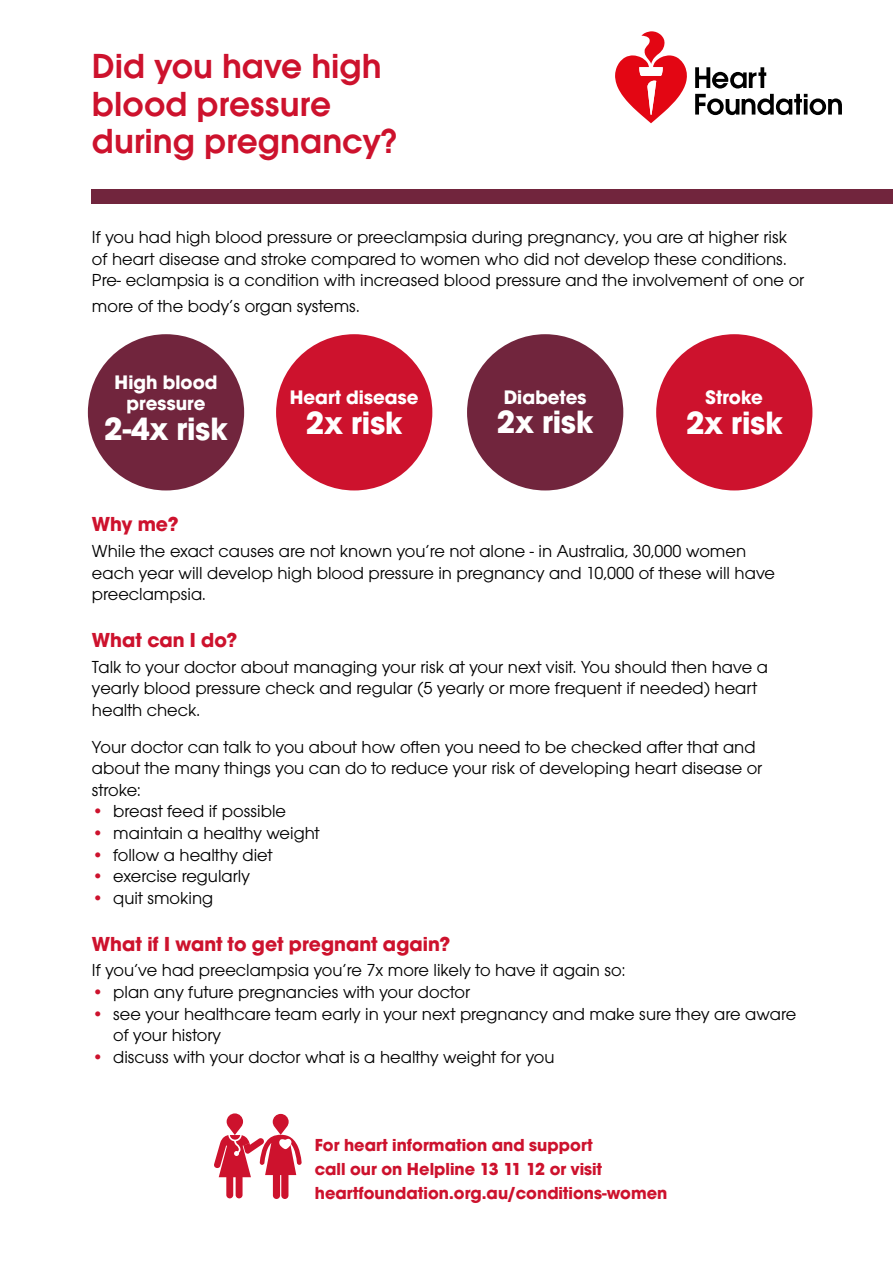
<style>
.page{position:relative;width:893px;height:1263px;background:#fff}
.page>*{position:absolute;margin:0;border:0;box-sizing:border-box;transform-origin:0 0}
.t1{font:600 36px/37.5px "Avalon";color:#cd122d}
.t2{font:700 33.45px "Avalon";color:#fff}
.t3{font:700 21px "Avalon";color:#cd122d}
.t4{font:700 20.25px/21.5px "Avalon";color:#fff;text-align:center}
.t5{font:18px/21.6px "Avalon";color:#000}
.t6{font:700 18px/24px "Avalon";color:#cd122d}
.s1{color:#cd122d}
</style>
<div class="page">
<div style="left:656px;top:334px;width:156px;height:156px;background:#cd122d;border-radius:50%"></div>
<div style="left:467px;top:334px;width:156px;height:156px;background:#71253d;border-radius:50%"></div>
<div style="left:276px;top:334px;width:156px;height:156px;background:#cd122d;border-radius:50%"></div>
<div style="left:88px;top:334px;width:156px;height:156px;background:#71253d;border-radius:50%"></div>
<div style="left:92px;top:189px;width:801px;height:15px;background:#71253d"></div>
<svg style="left:695px;top:67px;width:147px;height:48px"></svg>
<svg style="left:615px;top:31px;width:72px;height:92px"></svg>
<svg style="left:214px;top:1113px;width:88px;height:86px"></svg>
<h1 class="t1" style="left:92px;top:47px;width:307px">Did you have high blood pressure during pregnancy?</h1>
<p class="t5" style="left:92px;top:226px;width:714px">If you had high blood pressure or preeclampsia during pregnancy, you are at higher risk of heart disease and stroke compared to women who did not develop these conditions.<br>Pre- eclampsia is a condition with increased blood pressure and the involvement of one or</p>
<p class="t5" style="left:92px;top:295px;width:269px">more of the body’s organ systems.</p>
<p class="t4" style="left:114px;top:371px;width:105px">High blood pressure</p>
<h2 class="t2" style="left:104px;top:408px;width:125px">2-4x risk</h2>
<p class="t4" style="left:290px;top:386px;width:131px">Heart disease</p>
<h2 class="t2" style="left:306px;top:402px;width:98px">2x risk</h2>
<p class="t4" style="left:504px;top:386px;width:84px">Diabetes</p>
<h2 class="t2" style="left:497px;top:402px;width:98px">2x risk</h2>
<p class="t4" style="left:706px;top:387px;width:59px">Stroke</p>
<h2 class="t2" style="left:686px;top:402px;width:98px">2x risk</h2>
<p class="t3" style="left:92px;top:511px;width:88px">Why me?</p>
<p class="t5" style="left:92px;top:540px;width:685px">While the exact causes are not known you’re not alone - in Australia, 30,000 women each year will develop high blood pressure in pregnancy and 10,000 of these will have preeclampsia.</p>
<p class="t3" style="left:92px;top:627px;width:147px">What can I do?</p>
<p class="t5" style="left:92px;top:656px;width:677px">Talk to your doctor about managing your risk at your next visit. You should then have a yearly blood pressure check and regular (5 yearly or more frequent if needed) heart health check.</p>
<p class="t5" style="left:92px;top:736px;width:672px">Your doctor can talk to you about how often you need to be checked after that and about the many things you can do to reduce your risk of developing heart disease or stroke:</p>
<p class="t5" style="left:92px;top:801px;width:196px"><span class="s1">•</span> breast feed if possible</p>
<p class="t5" style="left:92px;top:822px;width:229px"><span class="s1">•</span> maintain a healthy weight</p>
<p class="t5" style="left:92px;top:844px;width:182px"><span class="s1">•</span> follow a healthy diet</p>
<p class="t5" style="left:92px;top:865px;width:159px"><span class="s1">•</span> exercise regularly</p>
<p class="t5" style="left:92px;top:887px;width:123px"><span class="s1">•</span> quit smoking</p>
<p class="t3" style="left:92px;top:931px;width:360px">What if I want to get pregnant again?</p>
<p class="t5" style="left:92px;top:960px;width:535px">If you’ve had preeclampsia you’re 7x more likely to have it again so:</p>
<p class="t5" style="left:92px;top:981px;width:380px"><span class="s1">•</span> plan any future pregnancies with your doctor</p>
<p class="t5" style="left:113px;top:1003px;width:684px;text-indent:-21px"><span class="s1">•</span> see your healthcare team early in your next pregnancy and make sure they are aware of your history</p>
<p class="t5" style="left:92px;top:1046px;width:464px"><span class="s1">•</span> discuss with your doctor what is a healthy weight for you</p>
<p class="t6" style="left:315px;top:1133px;width:354px">For heart information and support<br>call our on Helpline 13 11 12 or visit heartfoundation.org.au/conditions-women</p>
</div>
